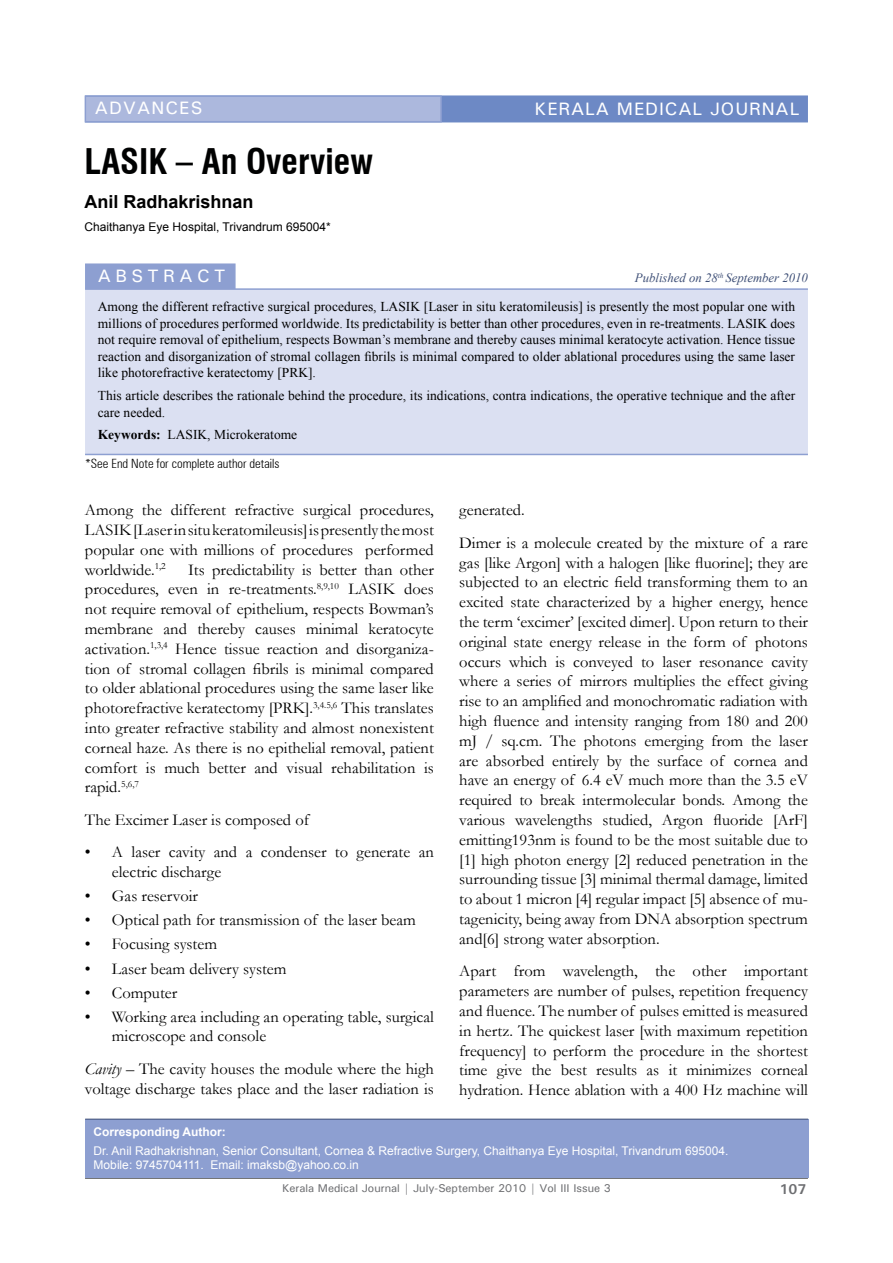
<style>
.page{position:relative;width:893px;height:1263px;background:#fff}
.page>*{position:absolute;margin:0;border:0;box-sizing:border-box;transform-origin:0 0}
.t1{font:700 condensed 34.5px "Swiss 721 BT";color:#000101}
.t2{font:500 18px "Univers";letter-spacing:.05em;color:#fff}
.Title_Name{font:700 18px "Arial";color:#000}
.t3{font:500 18px "Univers";letter-spacing:.25em;color:#fff}
.Para_1{font:16.5px/19.8px "Garamond";color:#000;text-align:justify}
.t4{font:700 14.25px "Univers";color:#6d6e71}
.Abstract{font:13.5px/16.5px "Times New Roman";color:#000;text-align:justify}
.t5{font:300 condensed 12.75px "Zurich BT";color:#000}
.t6{font:italic 12.75px "Times New Roman";color:#3f5077}
.Corresponding_Author{font:12px/14.4px "Arial";color:#fff}
.Title_Name-2{font:12px "Arial";color:#000}
.t7{font:700 12px "Arial";color:#fff}
.t8{font:500 11.25px "Univers";color:#6d6e71}
.s1{font-weight:700}
.s2{font-style:italic}
</style>
<div class="page">
<hr style="left:85px;top:1178px;width:723px;height:1px;background:#58595b">
<div style="left:85px;top:95px;width:723px;height:27px;background:#6d89c5;border:2px solid #6d89c5"></div>
<div style="left:85px;top:95px;width:357px;height:27px;background:#acb8dd;border:2px solid #8d9fd1"></div>
<div style="left:85px;top:1119px;width:723px;height:59px;background:#8d9fd1"></div>
<hr style="left:85px;top:1119px;width:723px;height:1px;background:#3f5077">
<div style="left:85px;top:263px;width:151px;height:26px;background:#8d9fd1;border:2px solid #8d9fd1"></div>
<div style="left:85px;top:290px;width:723px;height:164px;background:#dbe0f2"></div>
<hr style="left:85px;top:288px;width:723px;height:2px;background:#8d9fd1">
<hr style="left:85px;top:454px;width:723px;height:1px;background:#8d9fd1">
<p class="t2" style="left:95px;top:97px;width:109px">ADVANCES</p>
<p class="t2" style="left:534px;top:97px;width:266px">KERALA MEDICAL JOURNAL</p>
<p class="t1" style="left:85px;top:141px;width:290px">LASIK – An Overview</p>
<p class="Title_Name" style="left:85px;top:190px;width:171px">Anil Radhakrishnan</p>
<p class="Title_Name-2" style="left:85px;top:219px;width:248px">Chaithanya Eye Hospital, Trivandrum 695004*</p>
<p class="t3" style="left:98px;top:264px;width:129px">ABSTRACT</p>
<p class="Abstract" style="left:98px;top:298px;width:699px">Among the different refractive surgical procedures, LASIK [Laser in situ keratomileusis] is presently the most popular one with millions of procedures performed worldwide. Its predictability is better than other procedures, even in re-treatments. LASIK does not require removal of epithelium, respects Bowman’s membrane and thereby causes minimal keratocyte activation. Hence tissue reaction and disorganization of stromal collagen fibrils is minimal compared to older ablational procedures using the same laser like photorefractive keratectomy [PRK].</p>
<p class="Abstract" style="left:98px;top:387px;width:699px">This article describes the rationale behind the procedure, its indications, contra indications, the operative technique and the after care needed.</p>
<p class="Abstract" style="left:98px;top:426px;width:201px"><span class="s1">Keywords:</span> LASIK, Microkeratome</p>
<p class="t5" style="left:85px;top:456px;width:196px">*See End Note for complete author details</p>
<p class="t6" style="left:635px;top:269px;width:175px">Published on 28<sup>th</sup> September 2010</p>
<p class="Para_1" style="left:85px;top:500px;width:350px">Among the different refractive surgical procedures, LASIK [Laser in situ keratomileusis] is presently the most popular one with millions of procedures performed worldwide.<sup>1,2</sup></p>
<p class="Para_1" style="left:85px;top:559px;width:350px;text-indent:103px">Its predictability is better than other procedures, even in re-treatments.<sup>8,9,10</sup> LASIK does not require removal of epithelium, respects Bowman’s membrane and thereby causes minimal keratocyte activation.<sup>1,3,4</sup> Hence tissue reaction and disorganiza&shy;tion of stromal collagen fibrils is minimal compared to older ablational procedures using the same laser like photorefractive keratectomy [PRK].<sup>3,4.5,6</sup> This translates into greater refractive stability and almost nonexistent corneal haze. As there is no epithelial removal, patient comfort is much better and visual rehabilitation is rapid.<sup>5,6,7</sup></p>
<p class="Para_1" style="left:85px;top:809px;width:226px">The Excimer Laser is composed of</p>
<p class="Para_1" style="left:112px;top:842px;width:323px;text-indent:-27px">• A laser cavity and a condenser to generate an electric discharge</p>
<p class="Para_1" style="left:85px;top:886px;width:115px">• Gas reservoir</p>
<p class="Para_1" style="left:85px;top:910px;width:332px">• Optical path for transmission of the laser beam</p>
<p class="Para_1" style="left:85px;top:934px;width:134px">• Focusing system</p>
<p class="Para_1" style="left:85px;top:958px;width:203px">• Laser beam delivery system</p>
<p class="Para_1" style="left:85px;top:982px;width:94px">• Computer</p>
<p class="Para_1" style="left:112px;top:1006px;width:323px;text-indent:-27px">• Working area including an operating table, surgical microscope and console</p>
<p class="Para_1" style="left:85px;top:1058px;width:350px"><span class="s2">Cavity</span> – The cavity houses the module where the high voltage discharge takes place and the laser radiation is</p>
<p class="Para_1" style="left:459px;top:500px;width:67px">generated.</p>
<p class="Para_1" style="left:459px;top:532px;width:350px">Dimer is a molecule created by the mixture of a rare gas [like Argon] with a halogen [like fluorine]; they are subjected to an electric field transforming them to an excited state characterized by a higher energy, hence the term ‘excimer’ [excited dimer]. Upon return to their original state energy release in the form of photons occurs which is conveyed to laser resonance cavity where a series of mirrors multiplies the effect giving rise to an amplified and monochromatic radiation with high fluence and intensity ranging from 180 and 200 mJ / sq.cm. The photons emerging from the laser are absorbed entirely by the surface of cornea and have an energy of 6.4 eV much more than the 3.5 eV required to break intermolecular bonds. Among the various wavelengths studied, Argon fluoride [ArF] emitting193nm is found to be the most suitable due to [1] high photon energy [2] reduced penetration in the surrounding tissue [3] minimal thermal damage, limited to about 1 micron [4] regular impact [5] absence of mu&shy;tagenicity, being away from DNA absorption spectrum and[6] strong water absorption.</p>
<p class="Para_1" style="left:459px;top:961px;width:350px">Apart from wavelength, the other important parameters are number of pulses, repetition frequency and fluence. The number of pulses emitted is measured in hertz. The quickest laser [with maximum repetition frequency] to perform the procedure in the shortest time give the best results as it minimizes corneal hydration. Hence ablation with a 400 Hz machine will</p>
<p class="t7" style="left:94px;top:1124px;width:134px">Corresponding Author:</p>
<p class="Corresponding_Author" style="left:94px;top:1144px;width:636px">Dr. Anil Radhakrishnan, Senior Consultant, Cornea &amp; Refractive Surgery, Chaithanya Eye Hospital, Trivandrum 695004.<br>Mobile: 9745704111. Email: imaksb@yahoo.co.in</p>
<p class="t8" style="left:282px;top:1181px;width:330px">Kerala Medical Journal | July-September 2010 | Vol III Issue 3</p>
<p class="t4" style="left:780px;top:1180px;width:28px">107</p>
</div>
